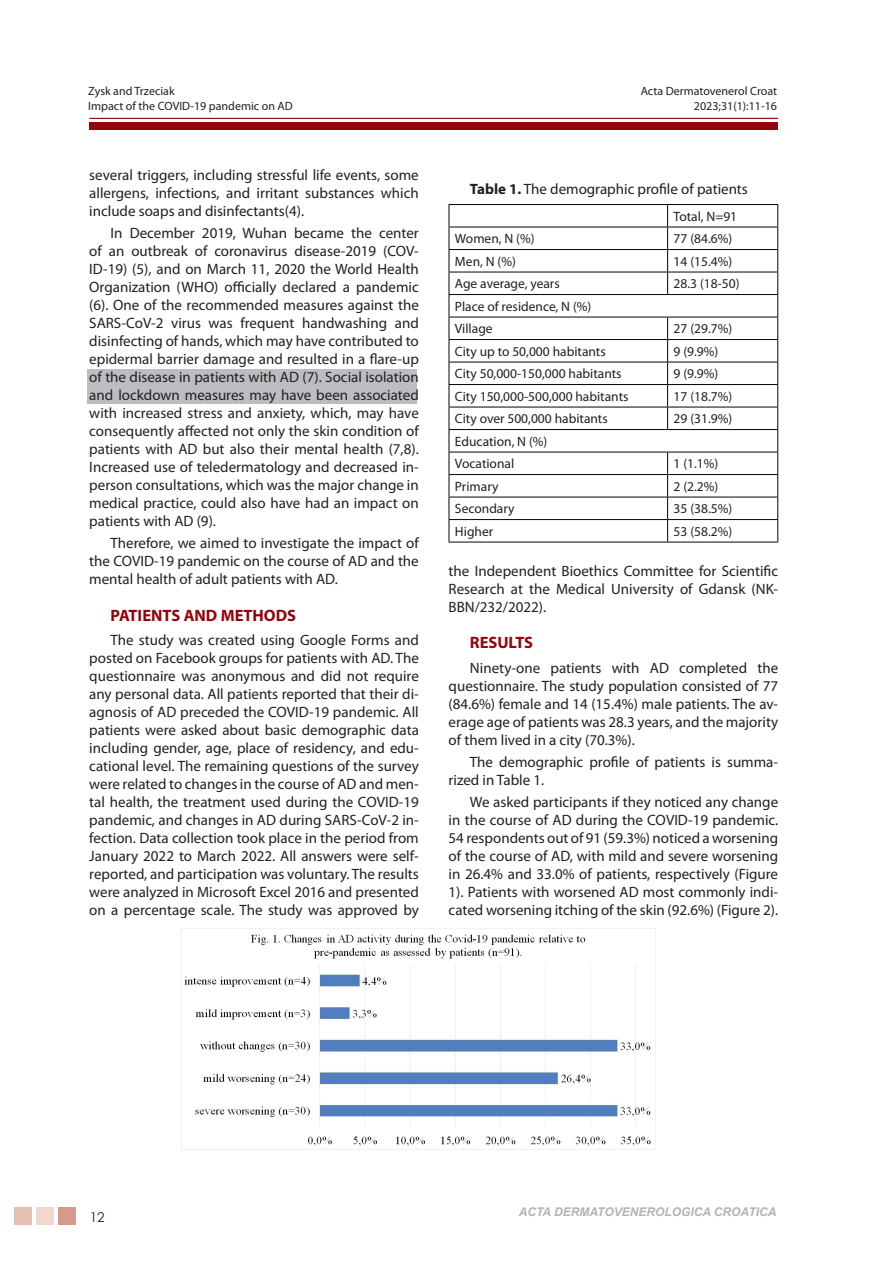
<style>
.page{position:relative;width:893px;height:1263px;background:#fff}
.page>*{position:absolute;margin:0;border:0;box-sizing:border-box;transform-origin:0 0}
.t1{font:700 16.5px "Myriad Pro";color:#93040a}
.t2{font:15px/18px "Myriad Pro";color:#231f20;text-align:justify}
.t3{font:13.5px/22.5px "Myriad Pro";color:#231f20}
.t4{font:13.5px "Century Gothic";color:#231f20}
.t5{font:12px "Myriad Pro";color:#231f20}
.t6{font:italic 700 12px "Arial";color:#b2b3b7}
.s1{font-weight:700}
</style>
<div class="page">
<div style="left:89px;top:122px;width:689px;height:8px;background:#93040a"></div>
<hr style="left:89px;top:118px;width:689px;height:1px;background:#93040a">
<div style="left:88px;top:369px;width:329px;height:34px;background:#bcbdc0"></div>
<div style="left:14px;top:1207px;width:18px;height:18px;background:#e6c1b2"></div>
<div style="left:36px;top:1207px;width:18px;height:18px;background:#f0d8ce"></div>
<div style="left:59px;top:1207px;width:17px;height:18px;background:#d59b88"></div>
<hr style="left:449px;top:204px;width:219px;height:1px;background:#040503">
<hr style="left:668px;top:204px;width:110px;height:1px;background:#040503">
<hr style="left:449px;top:227px;width:219px;height:1px;background:#040503">
<hr style="left:668px;top:227px;width:110px;height:1px;background:#040503">
<hr style="left:449px;top:249px;width:219px;height:1px;background:#040503">
<hr style="left:668px;top:249px;width:110px;height:1px;background:#040503">
<hr style="left:449px;top:272px;width:219px;height:1px;background:#040503">
<hr style="left:668px;top:272px;width:110px;height:1px;background:#040503">
<hr style="left:449px;top:294px;width:219px;height:1px;background:#040503">
<hr style="left:668px;top:294px;width:110px;height:1px;background:#040503">
<hr style="left:449px;top:317px;width:219px;height:1px;background:#040503">
<hr style="left:668px;top:317px;width:110px;height:1px;background:#040503">
<hr style="left:449px;top:339px;width:219px;height:1px;background:#040503">
<hr style="left:668px;top:339px;width:110px;height:1px;background:#040503">
<hr style="left:449px;top:362px;width:219px;height:1px;background:#040503">
<hr style="left:668px;top:362px;width:110px;height:1px;background:#040503">
<hr style="left:449px;top:384px;width:219px;height:1px;background:#040503">
<hr style="left:668px;top:384px;width:110px;height:1px;background:#040503">
<hr style="left:449px;top:407px;width:219px;height:1px;background:#040503">
<hr style="left:668px;top:407px;width:110px;height:1px;background:#040503">
<hr style="left:449px;top:429px;width:219px;height:1px;background:#040503">
<hr style="left:668px;top:429px;width:110px;height:1px;background:#040503">
<hr style="left:449px;top:452px;width:219px;height:1px;background:#040503">
<hr style="left:668px;top:452px;width:110px;height:1px;background:#040503">
<hr style="left:449px;top:474px;width:219px;height:1px;background:#040503">
<hr style="left:668px;top:474px;width:110px;height:1px;background:#040503">
<hr style="left:449px;top:497px;width:219px;height:1px;background:#040503">
<hr style="left:668px;top:497px;width:110px;height:1px;background:#040503">
<hr style="left:449px;top:519px;width:219px;height:1px;background:#040503">
<hr style="left:668px;top:519px;width:110px;height:1px;background:#040503">
<hr style="left:449px;top:542px;width:219px;height:1px;background:#040503">
<hr style="left:668px;top:542px;width:110px;height:1px;background:#040503">
<svg style="left:449px;top:205px;width:1px;height:337px"></svg>
<svg style="left:667px;top:205px;width:1px;height:89px"></svg>
<svg style="left:667px;top:317px;width:1px;height:112px"></svg>
<svg style="left:667px;top:452px;width:1px;height:90px"></svg>
<svg style="left:777px;top:205px;width:1px;height:337px"></svg>
<img style="left:182px;top:928px;width:474px;height:221px">
<p class="t5" style="left:88px;top:84px;width:88px">Zysk and Trzeciak</p>
<p class="t5" style="left:641px;top:84px;width:138px">Acta Dermatovenerol Croat</p>
<p class="t5" style="left:88px;top:98px;width:206px">Impact of the COVID-19 pandemic on AD</p>
<p class="t5" style="left:694px;top:98px;width:85px">2023;31(1):11-16</p>
<p class="t2" style="left:89px;top:165px;width:331px">several triggers, including stressful life events, some allergens, infections, and irritant substances which include soaps and disinfectants(4).</p>
<p class="t2" style="left:89px;top:224px;width:331px;text-indent:21px">In December 2019, Wuhan became the center of an outbreak of coronavirus disease-2019 (COV-ID-19) (5), and on March 11, 2020 the World Health Organization (WHO) officially declared a pandemic (6). One of the recommended measures against the SARS-CoV-2 virus was frequent handwashing and disinfecting of hands, which may have contributed to epidermal barrier damage and resulted in a flare-up of the disease in patients with AD (7). Social isolation and lockdown measures may have been associated with increased stress and anxiety, which, may have consequently affected not only the skin condition of patients with AD but also their mental health (7,8).<br>Increased use of teledermatology and decreased in&shy;person consultations, which was the major change in medical practice, could also have had an impact on patients with AD (9).</p>
<p class="t2" style="left:89px;top:534px;width:331px;text-indent:21px">Therefore, we aimed to investigate the impact of the COVID-19 pandemic on the course of AD and the mental health of adult patients with AD.</p>
<p class="t1" style="left:111px;top:605px;width:187px">PATIENTS AND METHODS</p>
<p class="t2" style="left:89px;top:631px;width:331px;text-indent:21px">The study was created using Google Forms and posted on Facebook groups for patients with AD. The questionnaire was anonymous and did not require any personal data. All patients reported that their di&shy;agnosis of AD preceded the COVID-19 pandemic. All patients were asked about basic demographic data including gender, age, place of residency, and edu&shy;cational level. The remaining questions of the survey were related to changes in the course of AD and men&shy;tal health, the treatment used during the COVID-19 pandemic, and changes in AD during SARS-CoV-2 in&shy;fection. Data collection took place in the period from January 2022 to March 2022. All answers were self&shy;reported, and participation was voluntary. The results were analyzed in Microsoft Excel 2016 and presented on a percentage scale. The study was approved by</p>
<p class="t2" style="left:470px;top:180px;width:279px"><span class="s1">Table 1.</span> The demographic profile of patients</p>
<p class="t3" style="left:674px;top:205px;width:65px">Total, N=91</p>
<p class="t3" style="left:455px;top:227px;width:81px">Women, N (%)</p>
<p class="t3" style="left:674px;top:227px;width:60px">77 (84.6%)</p>
<p class="t3" style="left:455px;top:250px;width:62px">Men, N (%)</p>
<p class="t3" style="left:674px;top:250px;width:60px">14 (15.4%)</p>
<p class="t3" style="left:455px;top:272px;width:106px">Age average, years</p>
<p class="t3" style="left:674px;top:272px;width:67px">28.3 (18-50)</p>
<p class="t3" style="left:455px;top:295px;width:138px">Place of residence, N (%)<br>Village</p>
<p class="t3" style="left:674px;top:317px;width:60px">27 (29.7%)</p>
<p class="t3" style="left:455px;top:340px;width:152px">City up to 50,000 habitants</p>
<p class="t3" style="left:674px;top:340px;width:46px">9 (9.9%)</p>
<p class="t3" style="left:455px;top:362px;width:168px">City 50,000-150,000 habitants</p>
<p class="t3" style="left:674px;top:362px;width:46px">9 (9.9%)</p>
<p class="t3" style="left:455px;top:385px;width:175px">City 150,000-500,000 habitants</p>
<p class="t3" style="left:674px;top:385px;width:60px">17 (18.7%)</p>
<p class="t3" style="left:455px;top:407px;width:154px">City over 500,000 habitants</p>
<p class="t3" style="left:674px;top:407px;width:60px">29 (31.9%)</p>
<p class="t3" style="left:455px;top:430px;width:94px">Education, N (%)<br>Vocational</p>
<p class="t3" style="left:674px;top:452px;width:46px">1 (1.1%)</p>
<p class="t3" style="left:455px;top:475px;width:45px">Primary</p>
<p class="t3" style="left:674px;top:475px;width:46px">2 (2.2%)</p>
<p class="t3" style="left:455px;top:497px;width:61px">Secondary</p>
<p class="t3" style="left:674px;top:497px;width:60px">35 (38.5%)</p>
<p class="t3" style="left:455px;top:520px;width:40px">Higher</p>
<p class="t3" style="left:674px;top:520px;width:60px">53 (58.2%)</p>
<p class="t2" style="left:449px;top:561px;width:331px">the Independent Bioethics Committee for Scientific Research at the Medical University of Gdansk (NK-BBN/232/2022).</p>
<p class="t1" style="left:470px;top:632px;width:65px">RESULTS</p>
<p class="t2" style="left:449px;top:658px;width:331px;text-indent:21px">Ninety-one patients with AD completed the questionnaire. The study population consisted of 77 (84.6%) female and 14 (15.4%) male patients. The av&shy;erage age of patients was 28.3 years, and the majority of them lived in a city (70.3%).</p>
<p class="t2" style="left:449px;top:753px;width:331px;text-indent:21px">The demographic profile of patients is summa&shy;rized in Table 1.</p>
<p class="t2" style="left:449px;top:793px;width:331px;text-indent:21px">We asked participants if they noticed any change in the course of AD during the COVID-19 pandemic.<br>54 respondents out of 91 (59.3%) noticed a worsening of the course of AD, with mild and severe worsening in 26.4% and 33.0% of patients, respectively (Figure 1). Patients with worsened AD most commonly indi&shy;cated worsening itching of the skin (92.6%) (Figure 2).</p>
<p class="t4" style="left:90px;top:1207px;width:16px">12</p>
<p class="t6" style="left:519px;top:1203px;width:259px">ACTA DERMATOVENEROLOGICA CROATICA</p>
</div>
